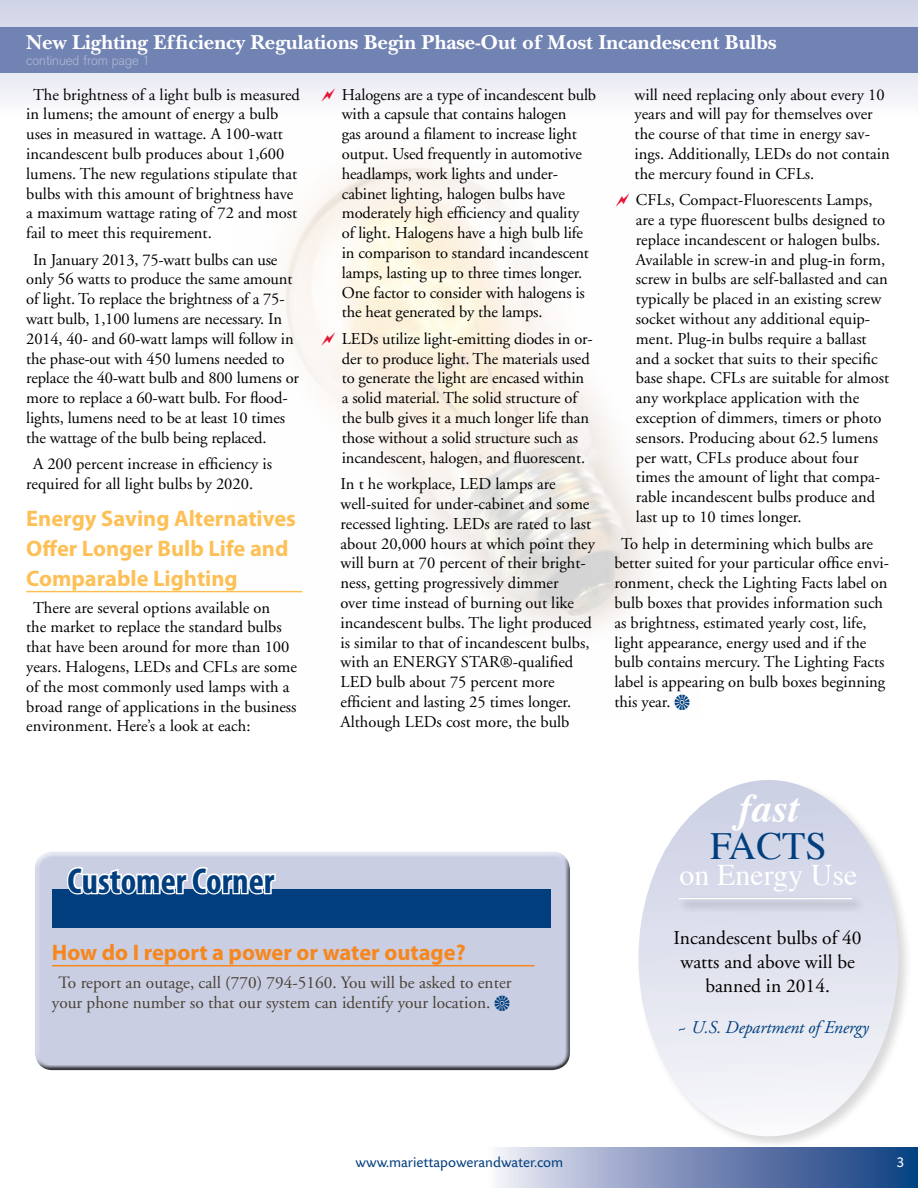
<style>
.page{position:relative;width:918px;height:1188px;background:#fff}
.page>*{position:absolute;margin:0;border:0;box-sizing:border-box;transform-origin:0 0}
.t1{font:italic 700 40.5px "Times";color:#fff}
.t2{font:38.4px "Times";color:#003e7e}
.t3{font:700 condensed 36px "Myriad Pro";color:#003e7e}
.t4{font:30px "Times";color:#fff}
.t5{font:700 22.5px/30px "Myriad Pro";color:#fdc057}
.t6{font:700 22.5px "Myriad Pro";color:#f6871f}
.t7{font:700 21px "New Baskerville";color:#fff}
.t8{font:19.5px/24px "Adobe Garamond";color:#000;text-align:center}
.t9{font:italic 18px "Adobe Garamond";letter-spacing:-.01em;color:#003e7e}
.t10{font:17.25px/20.7px "Adobe Garamond";color:#494037}
.t11{font:16.5px/19.8px "Adobe Garamond";color:#000}
.t12{font:15px "Today SB";color:#003e7e}
.t13{font:15px "Today SB";color:#fff}
.t14{font:300 13.5px "Akzidenz Grotesk";color:#adb6d4}
</style>
<div class="page">
<svg style="left:495px;top:1147px;width:423px;height:41px;background:#7a8eb7"></svg>
<svg style="left:12px;top:0;width:906px;height:99px"></svg>
<svg style="left:0;top:0;width:12px;height:99px"></svg>
<div style="left:33px;top:856px;width:537px;height:214px;background:#c9cee2"></div>
<div style="left:52px;top:890px;width:498px;height:38px;background:#003e7e"></div>
<div style="left:636px;top:777px;width:276px;height:373px;background:#000;opacity:.15"></div>
<svg style="left:639px;top:780px;width:259px;height:356px"></svg>
<div style="left:677px;top:895px;width:188px;height:18px;background:#000;opacity:.61"></div>
<hr style="left:679px;top:898px;width:173px;height:1px;background:#fff">
<div style="left:0;top:27px;width:918px;height:46px;background:#7183b2"></div>
<hr style="left:26px;top:591px;width:276px;height:1px;background:#fdc057">
<hr style="left:52px;top:965px;width:483px;height:1px;background:#f6871f">
<svg style="left:66px;top:852px;width:211px;height:43px"></svg>
<svg style="left:322px;top:87px;width:14px;height:14px"></svg>
<svg style="left:322px;top:332px;width:14px;height:14px"></svg>
<p class="t7" style="left:26px;top:30px;width:752px">New Lighting Efficiency Regulations Begin Phase-Out of Most Incandescent Bulbs</p>
<p class="t14" style="left:26px;top:52px;width:125px">continued from page 1</p>
<p class="t11" style="left:26px;top:85px;width:275px;text-indent:7px">The brightness of a light bulb is measured in lumens; the amount of energy a bulb uses in measured in wattage. A 100-watt incandescent bulb produces about 1,600 lumens. The new regulations stipulate that bulbs with this amount of brightness have a maximum wattage rating of 72 and most fail to meet this requirement.</p>
<p class="t11" style="left:26px;top:250px;width:274px;text-indent:7px">In January 2013, 75-watt bulbs can use only 56 watts to produce the same amount of light. To replace the brightness of a 75- watt bulb, 1,100 lumens are necessary. In 2014, 40- and 60-watt lamps will follow in the phase-out with 450 lumens needed to replace the 40-watt bulb and 800 lumens or more to replace a 60-watt bulb. For flood&shy;lights, lumens need to be at least 10 times the wattage of the bulb being replaced.</p>
<p class="t11" style="left:26px;top:455px;width:247px;text-indent:7px">A 200 percent increase in efficiency is required for all light bulbs by 2020.</p>
<h3 class="t5" style="left:26px;top:504px;width:271px">Energy Saving Alternatives<br>Offer Longer Bulb Life and<br>Comparable Lighting</h3>
<p class="t11" style="left:26px;top:598px;width:272px;text-indent:7px">There are several options available on<br>the market to replace the standard bulbs that have been around for more than 100 years. Halogens, LEDs and CFLs are some of the most commonly used lamps with a broad range of applications in the business environment. Here’s a look at each:</p>
<p class="t11" style="left:342px;top:85px;width:256px">Halogens are a type of incandescent bulb with a capsule that contains halogen<br>gas around a filament to increase light output. Used frequently in automotive headlamps, work lights and under&shy;cabinet lighting, halogen bulbs have moderately high efficiency and quality of light. Halogens have a high bulb life in comparison to standard incandescent lamps, lasting up to three times longer.<br>One factor to consider with halogens is the heat generated by the lamps.</p>
<p class="t11" style="left:342px;top:329px;width:252px">LEDs utilize light-emitting diodes in or&shy;der to produce light. The materials used to generate the light are encased within a solid material. The solid structure of the bulb gives it a much longer life than those without a solid structure such as incandescent, halogen, and fluorescent.</p>
<p class="t11" style="left:341px;top:475px;width:256px">In t he workplace, LED lamps are well-suited for under-cabinet and some recessed lighting. LEDs are rated to last about 20,000 hours at which point they will burn at 70 percent of their bright&shy;ness, getting progressively dimmer<br>over time instead of burning out like incandescent bulbs. The light produced is similar to that of incandescent bulbs, with an ENERGY STAR®-qualified LED bulb about 75 percent more efficient and lasting 25 times longer.<br>Although LEDs cost more, the bulb</p>
<p class="t11" style="left:635px;top:85px;width:257px">will need replacing only about every 10 years and will pay for themselves over the course of that time in energy sav&shy;ings. Additionally, LEDs do not contain the mercury found in CFLs.</p>
<p class="t11" style="left:636px;top:191px;width:255px">CFLs, Compact-Fluorescents Lamps, are a type fluorescent bulbs designed to replace incandescent or halogen bulbs.<br>Available in screw-in and plug-in form, screw in bulbs are self-ballasted and can typically be placed in an existing screw socket without any additional equip&shy;ment. Plug-in bulbs require a ballast and a socket that suits to their specific base shape. CFLs are suitable for almost any workplace application with the exception of dimmers, timers or photo sensors. Producing about 62.5 lumens per watt, CFLs produce about four times the amount of light that compa&shy;rable incandescent bulbs produce and last up to 10 times longer.</p>
<p class="t11" style="left:614px;top:534px;width:276px;text-indent:7px">To help in determining which bulbs are better suited for your particular office envi&shy;ronment, check the Lighting Facts label on bulb boxes that provides information such as brightness, estimated yearly cost, life, light appearance, energy used and if the bulb contains mercury. The Lighting Facts label is appearing on bulb boxes beginning this year.</p>
<h3 class="t3" style="left:68px;top:861px;width:208px">Customer Corner</h3>
<h3 class="t6" style="left:52px;top:940px;width:415px">How do I report a power or water outage?</h3>
<p class="t10" style="left:52px;top:972px;width:461px;text-indent:7px">To report an outage, call (770) 794-5160. You will be asked to enter your phone number so that our system can identify your location.</p>
<h1 class="t1" style="left:738px;top:770px;width:62px">fast</h1>
<h2 class="t2" style="left:710px;top:810px;width:118px">FACTS</h2>
<h3 class="t4" style="left:680px;top:847px;width:179px">on Energy Use</h3>
<p class="t8" style="left:674px;top:927px;width:190px">Incandescent bulbs of 40 watts and above will be banned in 2014.</p>
<p class="t9" style="left:676px;top:1018px;width:194px">~ U.S. Department of Energy</p>
<p class="t12" style="left:356px;top:1155px;width:209px">www.mariettapowerandwater.com</p>
<p class="t13" style="left:897px;top:1155px;width:9px">3</p>
</div>
